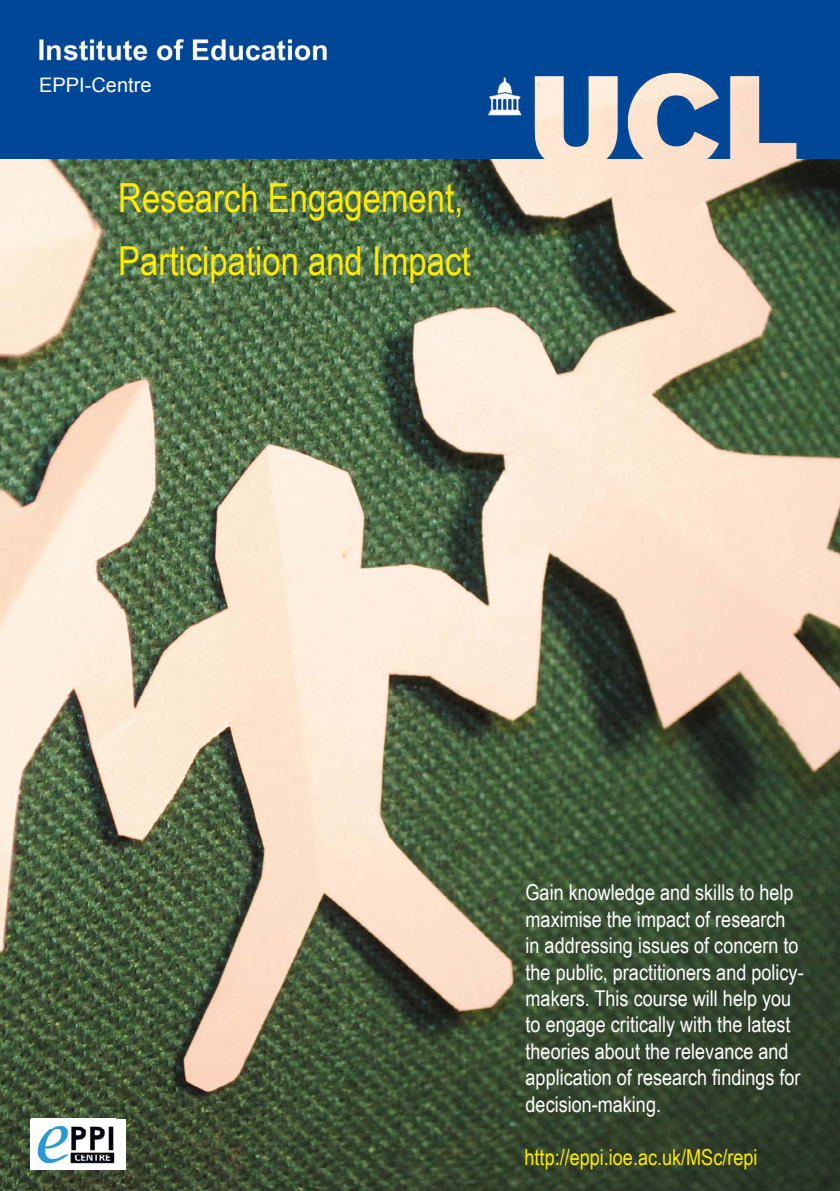
<style>
.page{position:relative;width:840px;height:1191px;background:#fff}
.page>*{position:absolute;margin:0;border:0;box-sizing:border-box;transform-origin:0 0}
.t1{font:40px/62.4px "Arial Narrow";color:#ffed00}
.t2{font:22px "Arial Narrow";color:#ffed00}
.t3{font:21.8px/26.4px "Arial Narrow";color:#fff}
.t4{font:20px "Arial";color:#fff}
</style>
<div class="page">
<img style="left:0;top:159px;width:839px;height:1032px">
<img style="left:0;top:0;width:839px;height:159px">
<div style="left:30px;top:1119px;width:95px;height:50px;background:#fff"></div>
<img style="left:37px;top:1125px;width:78px;height:39px">
<p class="t4" style="left:39px;top:72px;width:114px">EPPI-Centre</p>
<h1 class="t1" style="left:118px;top:166px;width:353px">Research Engagement,<br>Participation and Impact</h1>
<p class="t3" style="left:525px;top:878px;width:279px">Gain knowledge and skills to help maximise the impact of research in addressing issues of concern to the public, practitioners and policy&shy;makers. This course will help you to engage critically with the latest theories about the relevance and application of research findings for decision-making.</p>
<p class="t2" style="left:524px;top:1141px;width:234px">http://eppi.ioe.ac.uk/MSc/repi</p>
</div>
